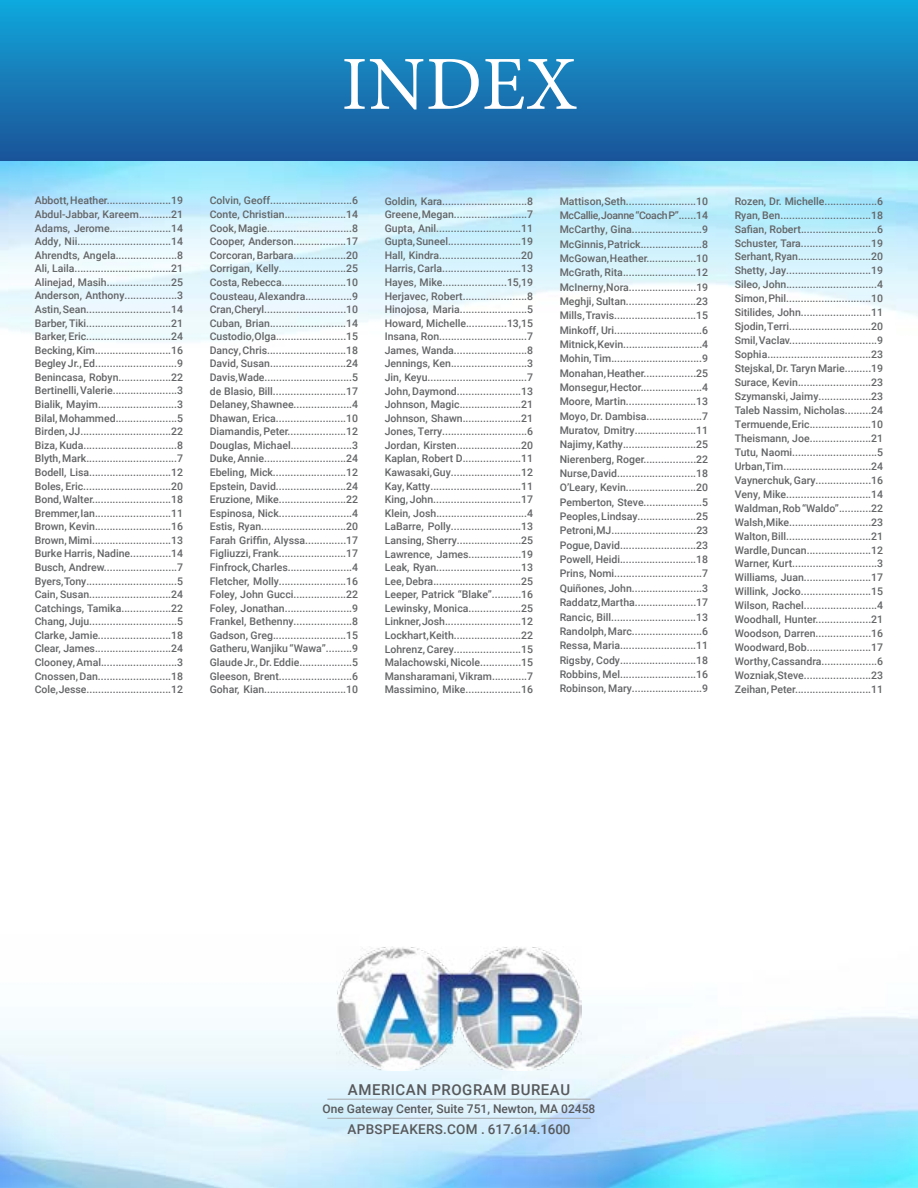
<style>
.page{position:relative;width:918px;height:1188px;background:#fff}
.page>*{position:absolute;margin:0;border:0;box-sizing:border-box;transform-origin:0 0}
.t1{font:76.5px "Minion Pro";letter-spacing:.01em;color:#fff}
.t2{font:500 15px "Roboto";letter-spacing:.035em;color:#58595b}
.t3{font:500 13.5px "Roboto";letter-spacing:.025em;color:#58595b}
.t4{font:500 12px "Roboto";color:#58595b}
.t5{font:500 10.5px/13.6px "Roboto";color:#636466;text-align:justify}
</style>
<div class="page">
<img style="left:0;top:946px;width:918px;height:242px">
<img style="left:0;top:160px;width:918px;height:182px">
<div style="left:0;top:0;width:918px;height:160px;background:linear-gradient(to bottom,#10a8dc,#1c5397)"></div>
<hr style="left:327px;top:1099px;width:264px;height:1px;background:#a7a9ac">
<hr style="left:327px;top:1118px;width:264px;height:1px;background:#a7a9ac">
<img style="left:336px;top:947px;width:246px;height:123px">
<h1 class="t1" style="left:341px;top:33px;width:237px">INDEX</h1>
<p class="t5" style="left:35px;top:193px;width:150px">Abbott, Heather......................19<br>Abdul-Jabbar, Kareem...........21<br>Adams, Jerome.....................14<br>Addy, Nii................................14<br>Ahrendts, Angela.....................8<br>Ali, Laila.................................21<br>Alinejad, Masih......................25<br>Anderson, Anthony..................3<br>Astin, Sean.............................14<br>Barber, Tiki.............................21<br>Barker, Eric.............................24<br>Becking, Kim..........................16<br>Begley Jr., Ed............................9<br>Benincasa, Robyn..................22<br>Bertinelli, Valerie......................3<br>Bialik, Mayim...........................3<br>Bilal, Mohammed.....................5<br>Birden, JJ...............................22<br>Biza, Kuda................................8<br>Blyth, Mark...............................7<br>Bodell, Lisa............................12<br>Boles, Eric..............................20<br>Bond, Walter...........................18<br>Bremmer, Ian..........................11<br>Brown, Kevin..........................16<br>Brown, Mimi...........................13<br>Burke Harris, Nadine..............14<br>Busch, Andrew.........................7<br>Byers, Tony...............................5<br>Cain, Susan............................24<br>Catchings, Tamika.................22<br>Chang, Juju..............................5<br>Clarke, Jamie.........................18<br>Clear, James..........................24<br>Clooney, Amal..........................3<br>Cnossen, Dan.........................18<br>Cole, Jesse.............................12</p>
<p class="t5" style="left:210px;top:194px;width:150px">Colvin, Geoff............................6<br>Conte, Christian.....................14<br>Cook, Magie.............................8<br>Cooper, Anderson..................17<br>Corcoran, Barbara..................20<br>Corrigan, Kelly.......................25<br>Costa, Rebecca......................10<br>Cousteau, Alexandra................9<br>Cran, Cheryl............................10<br>Cuban, Brian..........................14<br>Custodio, Olga........................15<br>Dancy, Chris...........................18<br>David, Susan..........................24<br>Davis, Wade..............................5 de Blasio, Bill.........................17<br>Delaney, Shawnee....................4<br>Dhawan, Erica........................10<br>Diamandis, Peter....................12<br>Douglas, Michael.....................3<br>Duke, Annie............................24<br>Ebeling, Mick.........................12<br>Epstein, David........................24<br>Eruzione, Mike.......................22<br>Espinosa, Nick.........................4<br>Estis, Ryan.............................20<br>Farah Griffin, Alyssa..............17<br>Figliuzzi, Frank.......................17<br>Finfrock, Charles......................4<br>Fletcher, Molly.......................16<br>Foley, John Gucci..................22<br>Foley, Jonathan.......................9<br>Frankel, Bethenny....................8<br>Gadson, Greg.........................15<br>Gatheru, Wanjiku “Wawa”.........9<br>Glaude Jr., Dr. Eddie..................5<br>Gleeson, Brent.........................6<br>Gohar, Kian............................10</p>
<p class="t5" style="left:385px;top:194px;width:150px">Goldin, Kara.............................8<br>Greene, Megan.........................7<br>Gupta, Anil.............................11<br>Gupta, Suneel.........................19<br>Hall, Kindra............................20<br>Harris, Carla...........................13<br>Hayes, Mike......................15,19<br>Herjavec, Robert......................8<br>Hinojosa, Maria.......................5<br>Howard, Michelle..............13,15<br>Insana, Ron..............................7<br>James, Wanda.........................8<br>Jennings, Ken..........................3<br>Jin, Keyu..................................7<br>John, Daymond......................13<br>Johnson, Magic.....................21<br>Johnson, Shawn....................21<br>Jones, Terry.............................6<br>Jordan, Kirsten......................20<br>Kaplan, Robert D....................11<br>Kawasaki, Guy........................12<br>Kay, Katty...............................11<br>King, John..............................17<br>Klein, Josh...............................4<br>LaBarre, Polly........................13<br>Lansing, Sherry......................25<br>Lawrence, James..................19<br>Leak, Ryan.............................13<br>Lee, Debra..............................25<br>Leeper, Patrick “Blake”..........16<br>Lewinsky, Monica..................25<br>Linkner, Josh..........................12<br>Lockhart, Keith.......................22<br>Lohrenz, Carey.......................15<br>Malachowski, Nicole..............15<br>Mansharamani, Vikram............7<br>Massimino, Mike...................16</p>
<p class="t5" style="left:560px;top:193px;width:150px;line-height:14.4px">Mattison, Seth........................10<br>McCallie, Joanne “Coach P”......14<br>McCarthy, Gina........................9<br>McGinnis, Patrick.....................8<br>McGowan, Heather.................10<br>McGrath, Rita.........................12<br>McInerny, Nora.......................19<br>Meghji, Sultan........................23<br>Mills, Travis............................15<br>Minkoff, Uri..............................6<br>Mitnick, Kevin...........................4<br>Mohin, Tim...............................9<br>Monahan, Heather..................25<br>Monsegur, Hector.....................4<br>Moore, Martin........................13<br>Moyo, Dr. Dambisa...................7<br>Muratov, Dmitry.....................11<br>Najimy, Kathy.........................25<br>Nierenberg, Roger..................22<br>Nurse, David...........................18<br>O’Leary, Kevin........................20<br>Pemberton, Steve....................5<br>Peoples, Lindsay....................25<br>Petroni, MJ.............................23<br>Pogue, David..........................23<br>Powell, Heidi..........................18<br>Prins, Nomi..............................7<br>Quiñones, John........................3<br>Raddatz, Martha.....................17<br>Rancic, Bill.............................13<br>Randolph, Marc........................6<br>Ressa, Maria..........................11<br>Rigsby, Cody..........................18<br>Robbins, Mel..........................16<br>Robinson, Mary........................9</p>
<p class="t5" style="left:735px;top:194px;width:150px">Rozen, Dr. Michelle..................6<br>Ryan, Ben...............................18<br>Safian, Robert..........................6<br>Schuster, Tara........................19<br>Serhant, Ryan.........................20<br>Shetty, Jay.............................19<br>Sileo, John...............................4<br>Simon, Phil.............................10<br>Sitilides, John........................11<br>Sjodin, Terri............................20<br>Smil, Vaclav..............................9<br>Sophia...................................23<br>Stejskal, Dr. Taryn Marie.........19<br>Surace, Kevin.........................23<br>Szymanski, Jaimy..................23<br>Taleb Nassim, Nicholas.........24<br>Termuende, Eric.....................10<br>Theismann, Joe.....................21<br>Tutu, Naomi.............................5<br>Urban, Tim..............................24<br>Vaynerchuk, Gary...................16<br>Veny, Mike.............................14<br>Waldman, Rob “Waldo”...........22<br>Walsh, Mike............................23<br>Walton, Bill.............................21<br>Wardle, Duncan......................12<br>Warner, Kurt.............................3<br>Williams, Juan.......................17<br>Willink, Jocko........................15<br>Wilson, Rachel.........................4<br>Woodhall, Hunter...................21<br>Woodson, Darren...................16<br>Woodward, Bob......................17<br>Worthy, Cassandra...................6<br>Wozniak, Steve.......................23<br>Zeihan, Peter..........................11</p>
<h2 class="t2" style="left:348px;top:1079px;width:224px">AMERICAN PROGRAM BUREAU</h2>
<p class="t4" style="left:323px;top:1100px;width:274px">One Gateway Center, Suite 751, Newton, MA 02458</p>
<p class="t3" style="left:348px;top:1120px;width:225px">APBSPEAKERS.COM . 617.614.1600</p>
</div>
